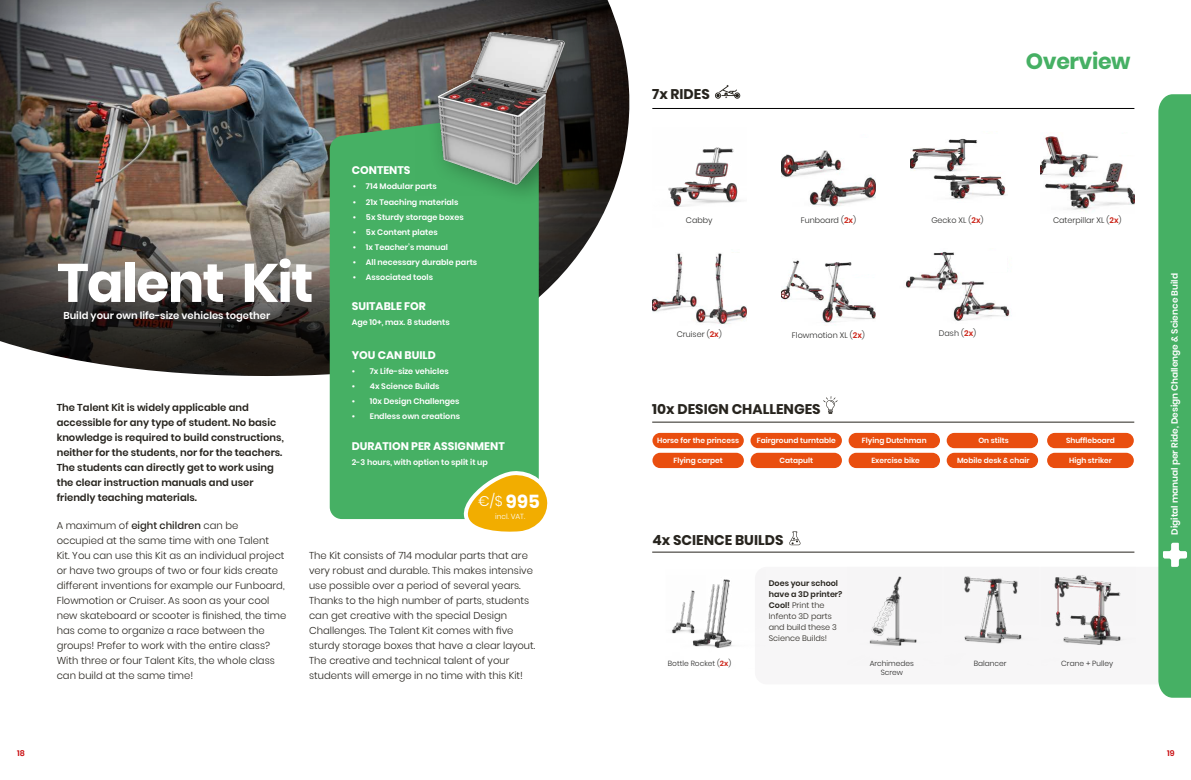
<style>
.page{position:relative;width:1191px;height:780px;background:#fff}
.page>*{position:absolute;margin:0;border:0;box-sizing:border-box;transform-origin:0 0}
.t1{font:700 54px "Poppins";letter-spacing:-.03em;color:#fff}
.t2{font:700 22px "Poppins";letter-spacing:-.02em;color:#46b064}
.t3{font:700 18.3px "Poppins";color:#fff}
.t4{font:700 14px "Poppins";color:#27241e}
.t5{font:300 14px "Poppins";color:#fff}
.t6{font:700 11px "Poppins";color:#fff}
.t7{font:300 10px/15px "Poppins";color:#27241e}
.t8{font:600 10px/15px "Poppins";color:#27241e}
.t9{font:600 10px "Poppins";color:#fff}
.t10{font:600 9px "Poppins";color:#fff}
.t11{font:600 8px "Poppins";color:#fff}
.t12{font:300 8px/11px "Poppins";color:#27241e}
.t13{font:300 8px "Poppins";color:#282827}
.t14{font:600 8px "Poppins";color:#c90c0f}
.t15{font:600 7.4px "Poppins";color:#fff}
.t16{font:300 7.4px/8.9px "Poppins";color:#282827;text-align:center}
.t17{font:300 7.4px "Poppins";color:#fff}
.s1{font-weight:500}
.s2{font-weight:600;color:#cb2216}
.s3{font-weight:600}
</style>
<div class="page">
<div style="left:0;top:0;width:636px;height:385px;background:#000;opacity:.82"></div>
<div style="left:330px;top:110px;width:209px;height:409px;background:#46b064"></div>
<div style="left:424px;top:8px;width:173px;height:199px;background:#000;opacity:.3"></div>
<img style="left:415px;top:0;width:171px;height:196px">
<img style="left:867px;top:573px;width:53px;height:73px">
<img style="left:1052px;top:573px;width:83px;height:73px">
<img style="left:963px;top:576px;width:65px;height:68px">
<img style="left:905px;top:251px;width:105px;height:70px">
<img style="left:781px;top:260px;width:94px;height:65px">
<img style="left:652px;top:253px;width:94px;height:71px">
<img style="left:1040px;top:136px;width:94px;height:74px">
<img style="left:910px;top:138px;width:96px;height:61px">
<div style="left:652px;top:433px;width:92px;height:15px;background:#e94e0f;border-radius:8px"></div>
<div style="left:652px;top:453px;width:92px;height:15px;background:#e94e0f;border-radius:8px"></div>
<div style="left:1047px;top:453px;width:86px;height:15px;background:#e94e0f;border-radius:8px"></div>
<div style="left:1047px;top:433px;width:86px;height:15px;background:#e94e0f;border-radius:8px"></div>
<div style="left:750px;top:453px;width:92px;height:15px;background:#e94e0f;border-radius:8px"></div>
<div style="left:946px;top:433px;width:92px;height:15px;background:#e94e0f;border-radius:8px"></div>
<div style="left:750px;top:433px;width:92px;height:15px;background:#e94e0f;border-radius:8px"></div>
<div style="left:848px;top:453px;width:92px;height:15px;background:#e94e0f;border-radius:8px"></div>
<div style="left:848px;top:433px;width:92px;height:15px;background:#e94e0f;border-radius:8px"></div>
<div style="left:946px;top:453px;width:92px;height:15px;background:#e94e0f;border-radius:8px"></div>
<hr style="left:652px;top:422px;width:482px;height:1px;background:#27241e">
<hr style="left:652px;top:552px;width:482px;height:1px;background:#27241e">
<hr style="left:652px;top:108px;width:482px;height:1px;background:#000">
<svg style="left:715px;top:85px;width:25px;height:14px"></svg>
<img style="left:781px;top:150px;width:94px;height:57px">
<img style="left:668px;top:147px;width:73px;height:60px">
<div style="left:854px;top:138px;width:26px;height:20px;background:#fff"></div>
<div style="left:979px;top:134px;width:27px;height:21px;background:#fff"></div>
<div style="left:1113px;top:134px;width:27px;height:21px;background:#fff"></div>
<div style="left:728px;top:253px;width:27px;height:20px;background:#fff"></div>
<div style="left:852px;top:253px;width:26px;height:20px;background:#fff"></div>
<div style="left:980px;top:251px;width:26px;height:20px;background:#fff"></div>
<img style="left:693px;top:579px;width:41px;height:69px">
<img style="left:671px;top:579px;width:34px;height:63px">
<svg style="left:789px;top:531px;width:11px;height:14px"></svg>
<div style="left:1158px;top:94px;width:33px;height:603px;background:#46b064"></div>
<svg style="left:823px;top:396px;width:14px;height:18px"></svg>
<svg style="left:462px;top:469px;width:86px;height:63px"></svg>
<p class="t6" style="left:352px;top:164px;width:60px">CONTENTS</p>
<p class="t11" style="left:353px;top:182px;width:86px">• 714 Modular parts</p>
<p class="t11" style="left:353px;top:197px;width:107px">• 21x Teaching materials</p>
<p class="t11" style="left:353px;top:212px;width:112px">• 5x Sturdy storage boxes</p>
<p class="t11" style="left:353px;top:227px;width:86px">• 5x Content plates</p>
<p class="t11" style="left:353px;top:242px;width:97px">• 1x Teacher’s manual</p>
<p class="t11" style="left:353px;top:257px;width:126px">• All necessary durable parts</p>
<p class="t11" style="left:353px;top:272px;width:82px">• Associated tools</p>
<h1 class="t1" style="left:57px;top:252px;width:258px">Talent Kit</h1>
<p class="t9" style="left:63px;top:310px;width:208px">Build your own life-size vehicles together</p>
<p class="t6" style="left:352px;top:300px;width:76px">SUITABLE FOR</p>
<p class="t11" style="left:352px;top:317px;width:99px">Age 10+, max. 8 students</p>
<p class="t6" style="left:352px;top:348px;width:86px">YOU CAN BUILD</p>
<p class="t11" style="left:352px;top:366px;width:98px">• 7x Life-size vehicles</p>
<p class="t11" style="left:352px;top:381px;width:89px">• 4x Science Builds</p>
<p class="t11" style="left:352px;top:396px;width:109px">• 10x Design Challenges</p>
<p class="t11" style="left:352px;top:411px;width:110px">• Endless own creations</p>
<p class="t6" style="left:352px;top:439px;width:154px">DURATION PER ASSIGNMENT</p>
<p class="t11" style="left:352px;top:457px;width:138px">2-3 hours, with option to split it up</p>
<p class="t8" style="left:57px;top:400px;width:229px">The Talent Kit is widely applicable and accessible for any type of student. No basic knowledge is required to build constructions, neither for the students, nor for the teachers.<br>The students can directly get to work using the clear instruction manuals and user friendly teaching materials.</p>
<h3 class="t5" style="left:478px;top:493px;width:26px">€/$</h3>
<h3 class="t3" style="left:506px;top:491px;width:35px">995</h3>
<p class="t17" style="left:495px;top:512px;width:32px">incl. VAT.</p>
<p class="t7" style="left:57px;top:518px;width:231px">A maximum of <span class="s1">eight children</span> can be occupied at the same time with one Talent<br>Kit. You can use this Kit as an individual project or have two groups of two or four kids create different inventions for example our Funboard, Flowmotion or Cruiser. As soon as your cool new skateboard or scooter is finished, the time has come to organize a race between the groups! Prefer to work with the entire class?<br>With three or four Talent Kits, the whole class can build at the same time!</p>
<p class="t7" style="left:309px;top:548px;width:228px">The Kit consists of 714 modular parts that are very robust and durable. This makes intensive use possible over a period of several years.<br>Thanks to the high number of parts, students can get creative with the special Design Challenges. The Talent Kit comes with five sturdy storage boxes that have a clear layout.<br>The creative and technical talent of your students will emerge in no time with this Kit!</p>
<h3 class="t4" style="left:652px;top:86px;width:59px">7x RIDES</h3>
<h2 class="t2" style="left:1026px;top:49px;width:106px">Overview</h2>
<p class="t13" style="left:686px;top:215px;width:28px">Cabby</p>
<p class="t13" style="left:677px;top:329px;width:47px">Cruiser (<span class="s2">2x</span>)</p>
<p class="t13" style="left:800px;top:215px;width:57px">Funboard (<span class="s2">2x</span>)</p>
<p class="t13" style="left:1053px;top:215px;width:70px">Caterpillar XL (<span class="s2">2x</span>)</p>
<p class="t13" style="left:931px;top:215px;width:54px">Gecko XL (<span class="s2">2x</span>)</p>
<p class="t13" style="left:792px;top:330px;width:74px">Flowmotion XL (<span class="s2">2x</span>)</p>
<p class="t13" style="left:939px;top:328px;width:39px">Dash (<span class="s2">2x</span>)</p>
<h3 class="t4" style="left:652px;top:400px;width:170px">10x DESIGN CHALLENGES</h3>
<p class="t15" style="left:657px;top:436px;width:83px">Horse for the princess</p>
<p class="t15" style="left:673px;top:456px;width:51px">Flying carpet</p>
<p class="t15" style="left:1069px;top:456px;width:44px">High striker</p>
<p class="t15" style="left:756px;top:436px;width:80px">Fairground turntable</p>
<p class="t15" style="left:978px;top:436px;width:32px">On stilts</p>
<p class="t15" style="left:871px;top:455px;width:50px">Exercise bike</p>
<p class="t15" style="left:862px;top:436px;width:66px">Flying Dutchman</p>
<p class="t15" style="left:1066px;top:436px;width:50px">Shuffleboard</p>
<p class="t15" style="left:957px;top:455px;width:74px">Mobile desk &amp; chair</p>
<p class="t15" style="left:779px;top:455px;width:35px">Catapult</p>
<h3 class="t4" style="left:652px;top:531px;width:132px">4x SCIENCE BUILDS</h3>
<p class="t16" style="left:668px;top:659px;width:65px">Bottle Rocket (<span class="s2">2x</span>)</p>
<p class="t12" style="left:769px;top:578px;width:75px"><span class="s3">Does your school have a 3D printer?<br>Cool!</span> Print the<br>Infento 3D parts and build these 3<br>Science Builds!</p>
<p class="t16" style="left:869px;top:659px;width:46px">Archimedes<br>Screw</p>
<p class="t16" style="left:973px;top:659px;width:34px">Balancer</p>
<p class="t16" style="left:1061px;top:659px;width:53px">Crane + Pulley</p>
<p class="t10" style="left:1169px;top:534px;width:263px;rotate:-90deg">Digital manual per Ride, Design Challenge &amp; Science Build</p>
<p class="t14" style="left:17px;top:749px;width:9px">18</p>
<p class="t14" style="left:1167px;top:749px;width:9px">19</p>
</div>
